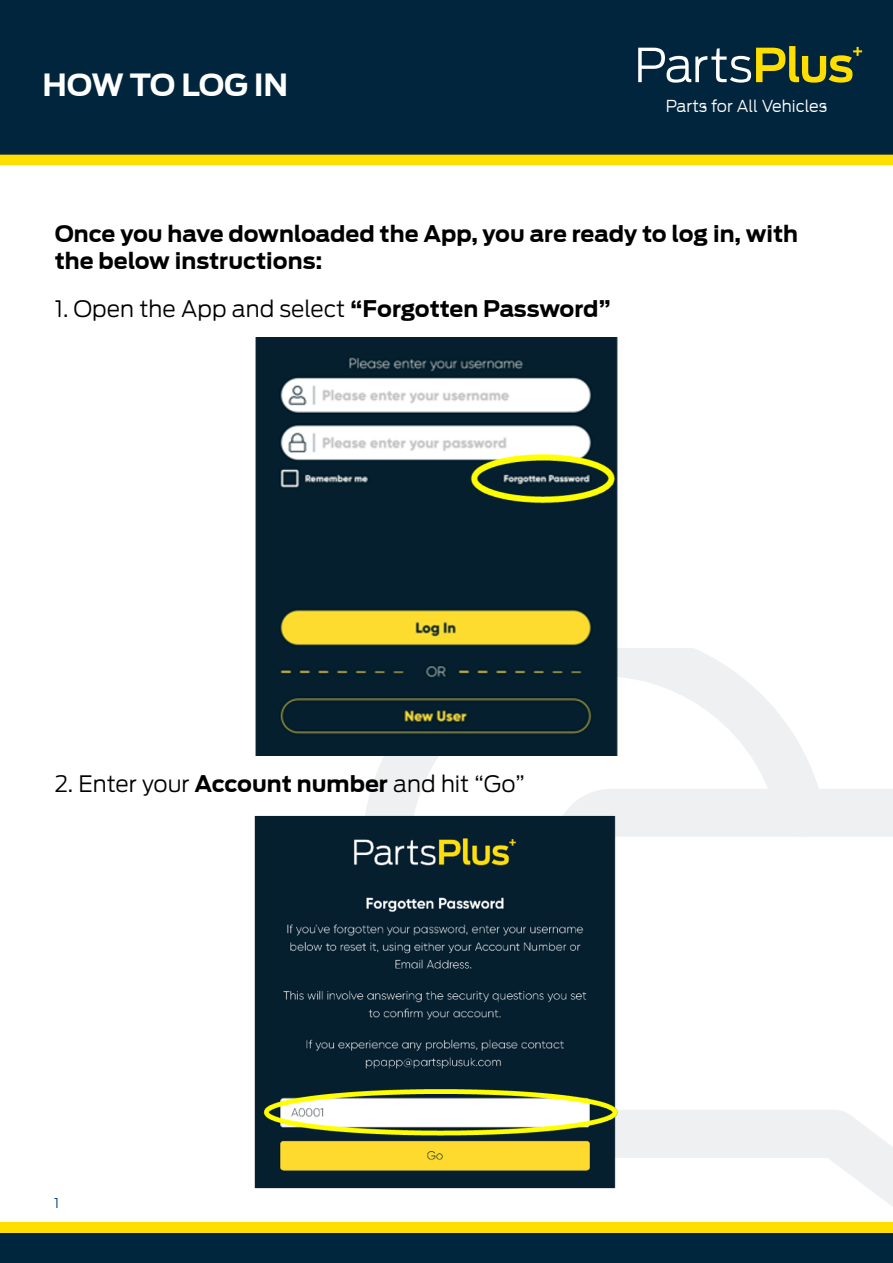
<style>
.page{position:relative;width:893px;height:1263px;background:#fff}
.page>*{position:absolute;margin:0;border:0;box-sizing:border-box;transform-origin:0 0}
.t1{font:700 30px "Ford Antenna";letter-spacing:-.02em;color:#fff}
.t2{font:300 22.5px "Ford Antenna";color:#000}
.t3{font:700 22.5px/27px "Ford Antenna";color:#000}
.t4{font:300 16.2px "Ford Antenna";color:#fff}
.t5{font:300 13.5px "Ford Antenna";color:#00417b}
.s1{font-weight:700}
</style>
<div class="page">
<div style="left:0;top:1222px;width:893px;height:41px;background:#ffde00"></div>
<div style="left:0;top:1233px;width:893px;height:30px;background:#00263d"></div>
<svg style="left:365px;top:648px;width:528px;height:559px"></svg>
<div style="left:0;top:0;width:893px;height:160px;background:#00253d"></div>
<div style="left:0;top:155px;width:893px;height:10px;background:#ffde00"></div>
<svg style="left:638px;top:46px;width:224px;height:37px"></svg>
<img style="left:255px;top:337px;width:364px;height:419px">
<img style="left:254px;top:814px;width:365px;height:378px">
<h1 class="t1" style="left:43px;top:67px;width:247px">HOW TO LOG IN</h1>
<p class="t4" style="left:666px;top:96px;width:163px">Parts for All Vehicles</p>
<p class="t3" style="left:55px;top:220px;width:745px">Once you have downloaded the App, you are ready to log in, with the below instructions:</p>
<p class="t2" style="left:55px;top:290px;width:557px">1. Open the App and select <span class="s1">“Forgotten Password”</span></p>
<p class="t2" style="left:55px;top:765px;width:472px">2. Enter your <span class="s1">Account number</span> and hit “Go”</p>
<p class="t5" style="left:54px;top:1192px;width:7px">1</p>
</div>
